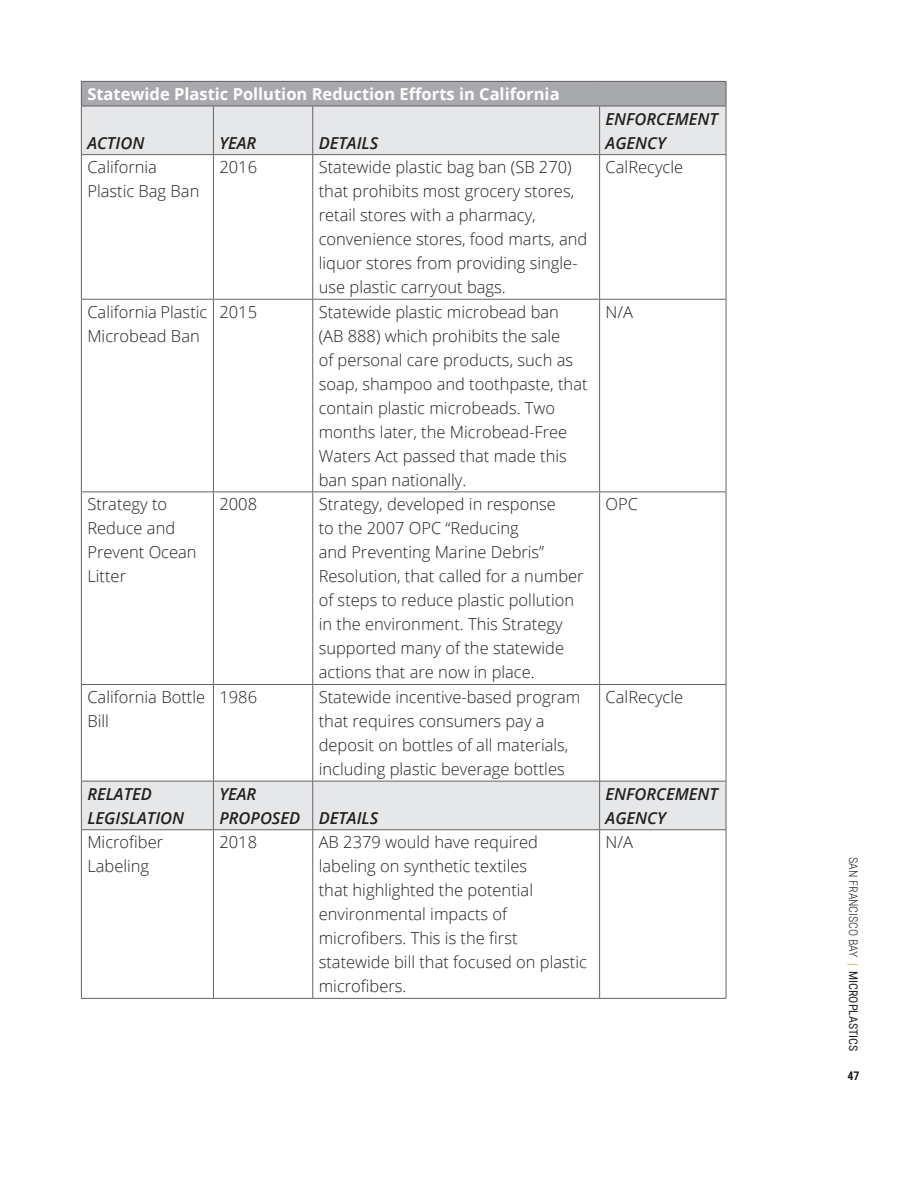
<style>
.page{position:relative;width:918px;height:1188px;background:#fff}
.page>*{position:absolute;margin:0;border:0;box-sizing:border-box;transform-origin:0 0}
.BT__Body_Text__MMP{font:300 16.5px/24px "Open Sans";color:#231f20}
.BT__Body_Text__MMP-2{font:italic 600 16.5px/24px "Open Sans";color:#231f20}
.BT__Body_Text__MMP-3{font:700 16.5px "Open Sans";color:#fff}
.t1{font:300 12px "Roboto Condensed";color:#231f20}
.t2{font:700 12px "Roboto Condensed";color:#231f20}
.s1{color:#d88e04}
.s2{font-weight:400}
</style>
<div class="page">
<div style="left:81px;top:81px;width:645px;height:25px;background:#a8a9ad"></div>
<svg style="left:82px;top:107px;width:644px;height:722px"></svg>
<hr style="left:81px;top:155px;width:1px;height:144px;background:#636366">
<hr style="left:213px;top:155px;width:1px;height:144px;background:#636366">
<hr style="left:312px;top:155px;width:1px;height:144px;background:#636366">
<hr style="left:599px;top:155px;width:1px;height:144px;background:#636366">
<hr style="left:726px;top:155px;width:1px;height:144px;background:#636366">
<hr style="left:81px;top:299px;width:132px;height:1px;background:#636366">
<hr style="left:81px;top:300px;width:1px;height:191px;background:#636366">
<hr style="left:213px;top:299px;width:100px;height:1px;background:#636366">
<hr style="left:213px;top:300px;width:1px;height:191px;background:#636366">
<hr style="left:313px;top:299px;width:287px;height:1px;background:#636366">
<hr style="left:312px;top:300px;width:1px;height:191px;background:#636366">
<hr style="left:600px;top:299px;width:126px;height:1px;background:#636366">
<hr style="left:599px;top:300px;width:1px;height:191px;background:#636366">
<hr style="left:726px;top:300px;width:1px;height:191px;background:#636366">
<hr style="left:81px;top:491px;width:132px;height:1px;background:#636366">
<hr style="left:81px;top:492px;width:1px;height:192px;background:#636366">
<hr style="left:213px;top:491px;width:100px;height:1px;background:#636366">
<hr style="left:213px;top:492px;width:1px;height:192px;background:#636366">
<hr style="left:313px;top:491px;width:287px;height:1px;background:#636366">
<hr style="left:312px;top:492px;width:1px;height:192px;background:#636366">
<hr style="left:600px;top:491px;width:126px;height:1px;background:#636366">
<hr style="left:599px;top:492px;width:1px;height:192px;background:#636366">
<hr style="left:726px;top:492px;width:1px;height:192px;background:#636366">
<hr style="left:81px;top:684px;width:132px;height:1px;background:#636366">
<hr style="left:81px;top:685px;width:1px;height:96px;background:#636366">
<hr style="left:213px;top:684px;width:100px;height:1px;background:#636366">
<hr style="left:213px;top:685px;width:1px;height:96px;background:#636366">
<hr style="left:313px;top:684px;width:287px;height:1px;background:#636366">
<hr style="left:312px;top:685px;width:1px;height:96px;background:#636366">
<hr style="left:600px;top:684px;width:126px;height:1px;background:#636366">
<hr style="left:599px;top:685px;width:1px;height:96px;background:#636366">
<hr style="left:726px;top:685px;width:1px;height:96px;background:#636366">
<hr style="left:81px;top:830px;width:1px;height:168px;background:#636366">
<hr style="left:81px;top:998px;width:132px;height:1px;background:#636366">
<hr style="left:213px;top:830px;width:1px;height:168px;background:#636366">
<hr style="left:213px;top:998px;width:100px;height:1px;background:#636366">
<hr style="left:312px;top:830px;width:1px;height:168px;background:#636366">
<hr style="left:313px;top:998px;width:287px;height:1px;background:#636366">
<hr style="left:599px;top:830px;width:1px;height:168px;background:#636366">
<hr style="left:726px;top:830px;width:1px;height:168px;background:#636366">
<hr style="left:600px;top:998px;width:126px;height:1px;background:#636366">
<hr style="left:81px;top:81px;width:132px;height:1px;background:#636366">
<svg style="left:81px;top:82px;width:1px;height:24px"></svg>
<hr style="left:213px;top:81px;width:100px;height:1px;background:#636366">
<hr style="left:313px;top:81px;width:287px;height:1px;background:#636366">
<hr style="left:600px;top:81px;width:126px;height:1px;background:#636366">
<svg style="left:726px;top:82px;width:1px;height:24px"></svg>
<hr style="left:81px;top:106px;width:132px;height:1px;background:#636366">
<hr style="left:81px;top:106px;width:1px;height:48px;background:#636366">
<hr style="left:213px;top:106px;width:100px;height:1px;background:#636366">
<hr style="left:213px;top:106px;width:1px;height:48px;background:#636366">
<hr style="left:313px;top:106px;width:287px;height:1px;background:#636366">
<hr style="left:312px;top:106px;width:1px;height:48px;background:#636366">
<hr style="left:600px;top:106px;width:126px;height:1px;background:#636366">
<hr style="left:599px;top:106px;width:1px;height:48px;background:#636366">
<hr style="left:726px;top:106px;width:1px;height:48px;background:#636366">
<hr style="left:81px;top:154px;width:132px;height:1px;background:#636366">
<hr style="left:213px;top:154px;width:100px;height:1px;background:#636366">
<hr style="left:313px;top:154px;width:287px;height:1px;background:#636366">
<hr style="left:600px;top:154px;width:126px;height:1px;background:#636366">
<hr style="left:81px;top:781px;width:132px;height:1px;background:#636366">
<hr style="left:81px;top:781px;width:1px;height:48px;background:#636366">
<hr style="left:213px;top:781px;width:100px;height:1px;background:#636366">
<hr style="left:213px;top:781px;width:1px;height:48px;background:#636366">
<hr style="left:313px;top:781px;width:287px;height:1px;background:#636366">
<hr style="left:312px;top:781px;width:1px;height:48px;background:#636366">
<hr style="left:600px;top:781px;width:126px;height:1px;background:#636366">
<hr style="left:599px;top:781px;width:1px;height:48px;background:#636366">
<hr style="left:726px;top:781px;width:1px;height:48px;background:#636366">
<hr style="left:81px;top:829px;width:132px;height:1px;background:#636366">
<hr style="left:213px;top:829px;width:100px;height:1px;background:#636366">
<hr style="left:313px;top:829px;width:287px;height:1px;background:#636366">
<hr style="left:600px;top:829px;width:126px;height:1px;background:#636366">
<p class="BT__Body_Text__MMP-3" style="left:87px;top:82px;width:474px">Statewide Plastic Pollution Reduction Efforts in California</p>
<p class="BT__Body_Text__MMP-2" style="left:87px;top:130px;width:58px">ACTION</p>
<p class="BT__Body_Text__MMP-2" style="left:219px;top:130px;width:38px">YEAR</p>
<p class="BT__Body_Text__MMP-2" style="left:319px;top:130px;width:61px">DETAILS</p>
<p class="BT__Body_Text__MMP-2" style="left:606px;top:106px;width:114px">ENFORCEMENT<br>AGENCY</p>
<p class="BT__Body_Text__MMP" style="left:87px;top:155px;width:114px">California<br>Plastic Bag Ban</p>
<p class="BT__Body_Text__MMP" style="left:219px;top:155px;width:39px">2016</p>
<p class="BT__Body_Text__MMP" style="left:319px;top:155px;width:270px">Statewide plastic bag ban (SB 270) that prohibits most grocery stores, retail stores with a pharmacy, convenience stores, food marts, and liquor stores from providing single&shy;use plastic carryout bags.</p>
<p class="BT__Body_Text__MMP" style="left:606px;top:155px;width:79px">CalRecycle</p>
<p class="BT__Body_Text__MMP" style="left:87px;top:299px;width:122px">California Plastic<br>Microbead Ban</p>
<p class="BT__Body_Text__MMP" style="left:219px;top:299px;width:39px">2015</p>
<p class="BT__Body_Text__MMP" style="left:319px;top:299px;width:270px">Statewide plastic microbead ban (AB 888) which prohibits the sale<br>of personal care products, such as soap, shampoo and toothpaste, that contain plastic microbeads. Two months later, the Microbead-Free<br>Waters Act passed that made this ban span nationally.</p>
<p class="BT__Body_Text__MMP" style="left:606px;top:299px;width:29px">N/A</p>
<p class="BT__Body_Text__MMP" style="left:87px;top:492px;width:111px">Strategy to<br>Reduce and<br>Prevent Ocean<br>Litter</p>
<p class="BT__Body_Text__MMP" style="left:219px;top:492px;width:39px">2008</p>
<p class="BT__Body_Text__MMP" style="left:319px;top:492px;width:266px">Strategy, developed in response<br>to the 2007 OPC “Reducing<br>and Preventing Marine Debris”<br>Resolution, that called for a number of steps to reduce plastic pollution in the environment. This Strategy supported many of the statewide actions that are now in place.</p>
<p class="BT__Body_Text__MMP" style="left:606px;top:492px;width:34px">OPC</p>
<p class="BT__Body_Text__MMP" style="left:87px;top:685px;width:119px">California Bottle<br>Bill</p>
<p class="BT__Body_Text__MMP" style="left:219px;top:685px;width:39px">1986</p>
<p class="BT__Body_Text__MMP" style="left:319px;top:685px;width:263px">Statewide incentive-based program that requires consumers pay a deposit on bottles of all materials, including plastic beverage bottles</p>
<p class="BT__Body_Text__MMP" style="left:606px;top:685px;width:79px">CalRecycle</p>
<p class="BT__Body_Text__MMP-2" style="left:87px;top:781px;width:98px">RELATED<br>LEGISLATION</p>
<p class="BT__Body_Text__MMP-2" style="left:219px;top:781px;width:82px">YEAR<br>PROPOSED</p>
<p class="BT__Body_Text__MMP-2" style="left:606px;top:781px;width:114px">ENFORCEMENT<br>AGENCY</p>
<p class="BT__Body_Text__MMP-2" style="left:319px;top:805px;width:61px">DETAILS</p>
<p class="BT__Body_Text__MMP" style="left:87px;top:830px;width:77px">Microfiber<br>Labeling</p>
<p class="BT__Body_Text__MMP" style="left:219px;top:830px;width:39px">2018</p>
<p class="BT__Body_Text__MMP" style="left:319px;top:830px;width:270px">AB 2379 would have required labeling on synthetic textiles<br>that highlighted the potential environmental impacts of microfibers. This is the first statewide bill that focused on plastic microfibers.</p>
<p class="BT__Body_Text__MMP" style="left:606px;top:830px;width:29px">N/A</p>
<p class="t1" style="left:862px;top:857px;width:196px;rotate:90deg">SAN FRANCISCO BAY <span class="s1">|</span> <span class="s2">MICROPLASTICS</span></p>
<p class="t2" style="left:847px;top:1067px;width:14px">47</p>
</div>
